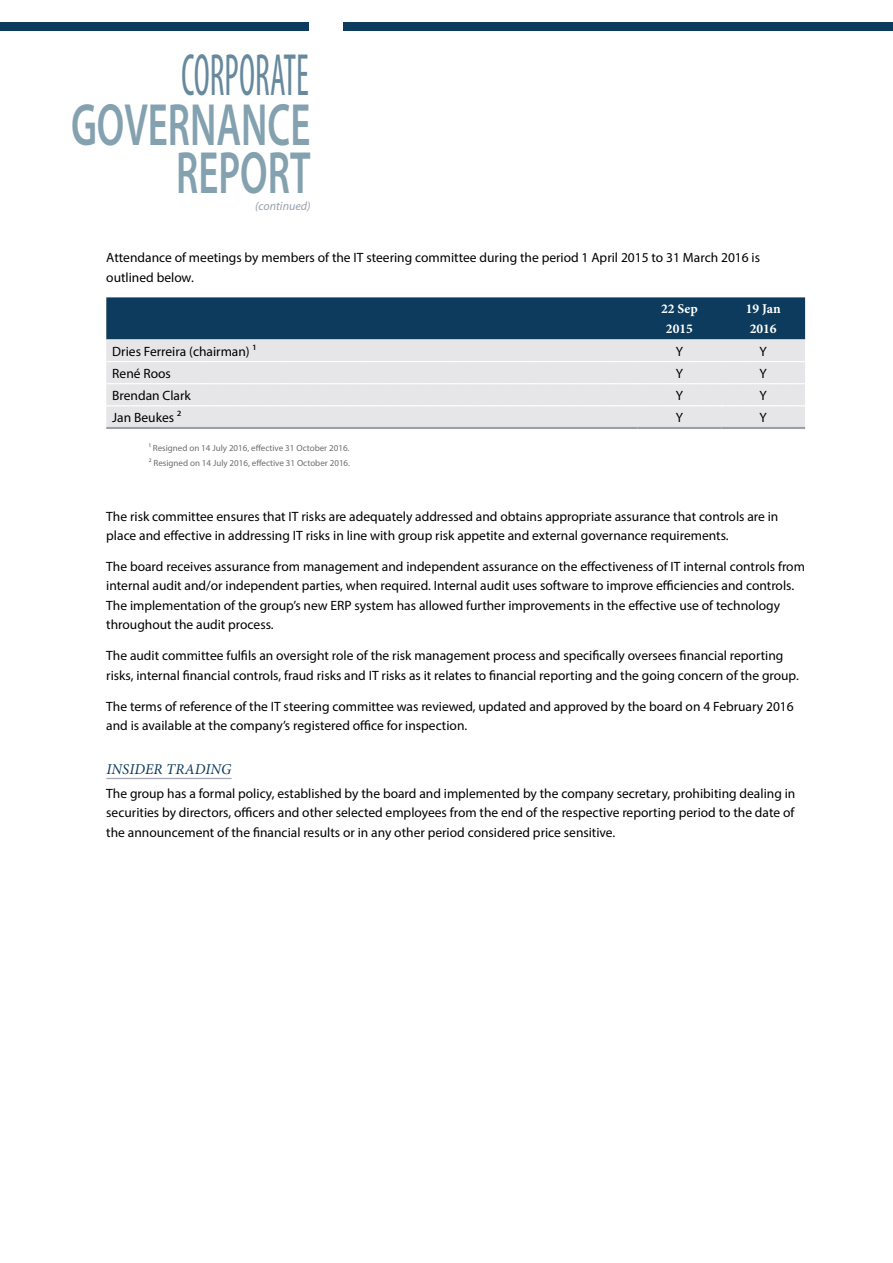
<style>
.page{position:relative;width:893px;height:1263px;background:#fff}
.page>*{position:absolute;margin:0;border:0;box-sizing:border-box;transform-origin:0 0}
.t1{font:600 60px/48px "Myriad Pro";color:#84a1b0;text-align:right;scale:.65 1}
.t2{font:condensed 60px "Myriad Pro";color:#67899d;scale:.6 1}
.t3{font:italic 15px "Minion Pro";letter-spacing:.01em;color:#0c3b5d}
.t4{font:13.5px/19.5px "Myriad Pro";color:#000}
.t5{font:700 13.5px/20.2px "Minion Pro";color:#fff;text-align:center}
.t6{font:italic 12px "Myriad Pro";color:#98a1aa}
.t7{font:9px/14.7px "Myriad Pro";color:#6d6e71}
</style>
<div class="page">
<div style="left:343px;top:22px;width:550px;height:8px;background:#0c3b5d"></div>
<div style="left:0;top:22px;width:309px;height:8px;background:#0c3b5d"></div>
<hr style="left:106px;top:778px;width:126px;height:1px;background:#a5a9b9">
<div style="left:106px;top:297px;width:699px;height:42px;background:#0c3b5d"></div>
<div style="left:106px;top:339px;width:699px;height:88px;background:#e6e6e8"></div>
<svg style="left:107px;top:361px;width:698px;height:1px"></svg>
<svg style="left:107px;top:383px;width:698px;height:1px"></svg>
<svg style="left:107px;top:405px;width:698px;height:1px"></svg>
<hr style="left:106px;top:427px;width:532px;height:2px;background:#98a1aa">
<hr style="left:638px;top:427px;width:83px;height:2px;background:#98a1aa">
<hr style="left:721px;top:427px;width:84px;height:2px;background:#98a1aa">
<h1 class="t2" style="left:181px;top:38px;width:215px">CORPORATE</h1>
<h1 class="t1" style="left:71px;top:99px;width:370px">GOVERNANCE<br>REPORT</h1>
<p class="t6" style="left:255px;top:198px;width:57px">(continued)</p>
<p class="t4" style="left:106px;top:248px;width:655px">Attendance of meetings by members of the IT steering committee during the period 1 April 2015 to 31 March 2016 is outlined below.</p>
<p class="t5" style="left:661px;top:299px;width:38px">22 Sep<br>2015</p>
<p class="t5" style="left:746px;top:299px;width:36px;text-align:left">19 Jan<br>2016</p>
<p class="t4" style="left:112px;top:341px;width:145px">Dries Ferreira (chairman) 1</p>
<p class="t4" style="left:676px;top:341px;width:9px">Y</p>
<p class="t4" style="left:760px;top:341px;width:9px">Y</p>
<p class="t4" style="left:112px;top:363px;width:60px">René Roos</p>
<p class="t4" style="left:676px;top:363px;width:9px">Y</p>
<p class="t4" style="left:760px;top:363px;width:9px">Y</p>
<p class="t4" style="left:112px;top:385px;width:80px">Brendan Clark</p>
<p class="t4" style="left:676px;top:385px;width:9px">Y</p>
<p class="t4" style="left:760px;top:385px;width:9px">Y</p>
<p class="t4" style="left:112px;top:407px;width:70px">Jan Beukes 2</p>
<p class="t4" style="left:676px;top:407px;width:9px">Y</p>
<p class="t4" style="left:760px;top:407px;width:9px">Y</p>
<p class="t7" style="left:149px;top:440px;width:203px">¹ Resigned on 14 July 2016, effective 31 October 2016.<br>2 Resigned on 14 July 2016, effective 31 October 2016.</p>
<p class="t4" style="left:106px;top:506px;width:674px">The risk committee ensures that IT risks are adequately addressed and obtains appropriate assurance that controls are in place and effective in addressing IT risks in line with group risk appetite and external governance requirements.</p>
<p class="t4" style="left:106px;top:556px;width:700px">The board receives assurance from management and independent assurance on the effectiveness of IT internal controls from internal audit and/or independent parties, when required. Internal audit uses software to improve efficiencies and controls.<br>The implementation of the group’s new ERP system has allowed further improvements in the effective use of technology throughout the audit process.</p>
<p class="t4" style="left:106px;top:646px;width:694px">The audit committee fulfils an oversight role of the risk management process and specifically oversees financial reporting risks, internal financial controls, fraud risks and IT risks as it relates to financial reporting and the going concern of the group.</p>
<p class="t4" style="left:106px;top:696px;width:689px">The terms of reference of the IT steering committee was reviewed, updated and approved by the board on 4 February 2016 and is available at the company’s registered office for inspection.</p>
<p class="t3" style="left:106px;top:759px;width:127px">INSIDER TRADING</p>
<p class="t4" style="left:106px;top:783px;width:691px;text-align:justify">The group has a formal policy, established by the board and implemented by the company secretary, prohibiting dealing in securities by directors, officers and other selected employees from the end of the respective reporting period to the date of the announcement of the financial results or in any other period considered price sensitive.</p>
</div>
